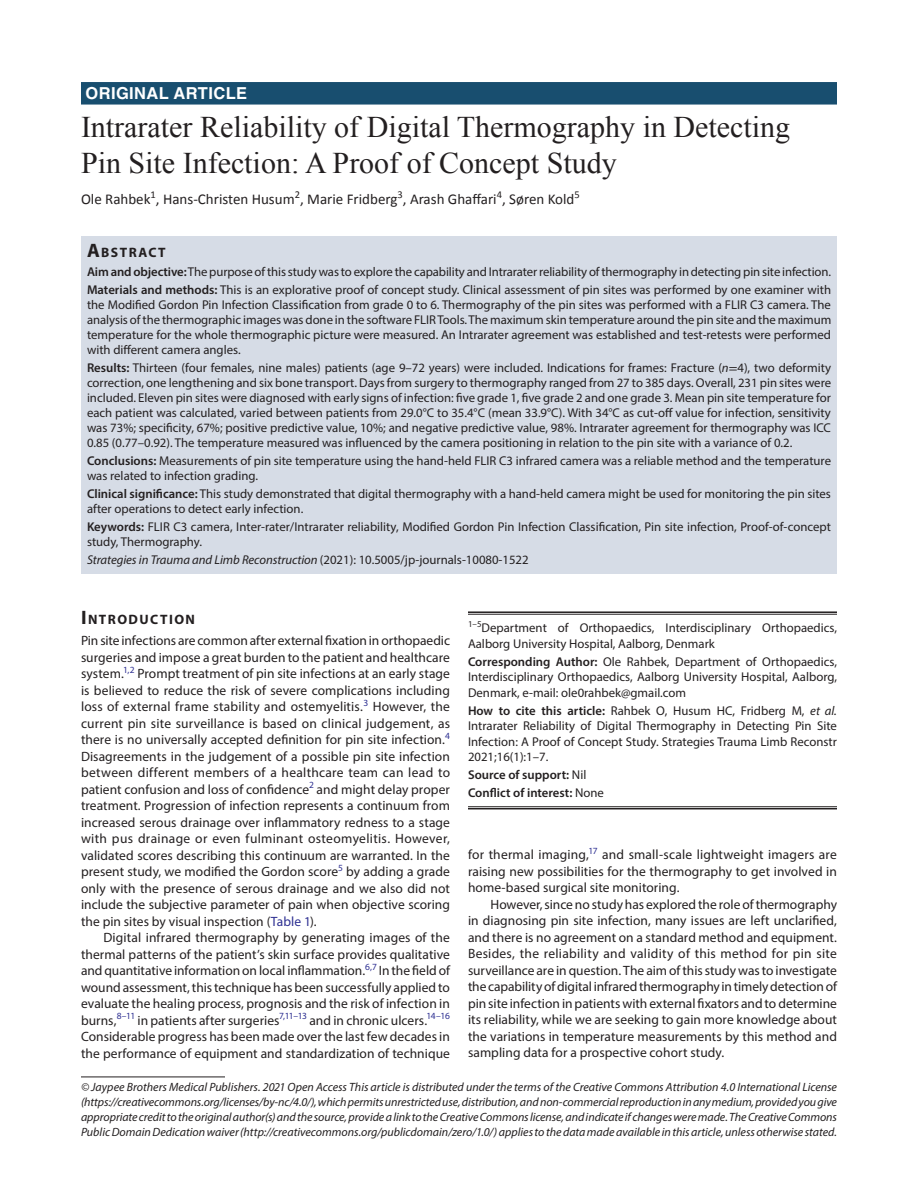
<style>
.page{position:relative;width:918px;height:1188px;background:#fff}
.page>*{position:absolute;margin:0;border:0;box-sizing:border-box;transform-origin:0 0}
.t1{font:30px/36px "Times New Roman";color:#231f20}
.STLR-ART{font:700 16.5px "Helvetica LT Std";letter-spacing:.025em;color:#fff}
.AuthorName{font:15px "Calibri";color:#231f20}
.Head-1-first{font:700 13.65px "Myriad Pro";letter-spacing:.105em;color:#231f20}
.AbstractTitle{font:700 13.65px "Myriad Pro";letter-spacing:.105em;color:#231f20}
.Para-Indent{font:13.5px/16.5px "Myriad Pro";letter-spacing:.005em;color:#231f20;text-align:justify}
.Para-NoIndent{font:13.5px/16.5px "Myriad Pro";letter-spacing:.005em;color:#231f20;text-align:justify}
.Keywords{font:12.75px/15px "Myriad Pro";color:#231f20}
.Corollary-Para{font:12.75px/15.3px "Myriad Pro";color:#231f20;text-align:justify}
.Affiliation-first{font:12.75px/15.3px "Myriad Pro";color:#231f20}
.Journal_DOI{font:italic 12.75px "Myriad Pro";letter-spacing:-.005em;color:#231f20}
.Corollary-Para-last{font:600 12.75px "Myriad Pro";color:#231f20}
.Corollary-Para-2{font:600 12.75px "Myriad Pro";color:#231f20}
.FootNote{font:italic 12px/15px "Myriad Pro";color:#231f20;text-align:justify}
.s1{font-size:19.5px}
.s2{font-weight:600}
.s3{font-style:italic}
.s4{font-family:"STIX General"}
.s5{font-style:normal}
.s6{color:#2e3092}
.s7{font-weight:400}
</style>
<div class="page">
<div style="left:81px;top:82px;width:756px;height:23px;background:#184e6f"></div>
<div style="left:81px;top:236px;width:756px;height:26px;background:#d6dce6"></div>
<div style="left:81px;top:261px;width:756px;height:24px;background:#d6dce6"></div>
<div style="left:81px;top:279px;width:756px;height:84px;background:#d6dce6"></div>
<div style="left:81px;top:357px;width:756px;height:99px;background:#d6dce6"></div>
<div style="left:81px;top:450px;width:756px;height:39px;background:#d6dce6"></div>
<div style="left:81px;top:483px;width:756px;height:39px;background:#d6dce6"></div>
<div style="left:81px;top:516px;width:756px;height:39px;background:#d6dce6"></div>
<div style="left:81px;top:549px;width:756px;height:24px;background:#d6dce6"></div>
<hr style="left:81px;top:1077px;width:144px;height:1px;background:#231f20">
<hr style="left:468px;top:611px;width:369px;height:2px;background:#231f20">
<hr style="left:468px;top:614px;width:369px;height:1px;background:#231f20">
<hr style="left:468px;top:806px;width:369px;height:1px;background:#231f20">
<hr style="left:468px;top:808px;width:369px;height:1px;background:#231f20">
<p class="STLR-ART" style="left:86px;top:83px;width:163px">ORIGINAL ARTICLE</p>
<p class="t1" style="left:81px;top:108px;width:711px">Intrarater Reliability of Digital Thermography in Detecting<br>Pin Site Infection: A Proof of Concept Study</p>
<p class="AuthorName" style="left:81px;top:190px;width:500px">Ole Rahbek<sup>1</sup>, Hans-Christen Husum<sup>2</sup>, Marie Fridberg<sup>3</sup>, Arash Ghaffari<sup>4</sup>, Søren Kold<sup>5</sup></p>
<p class="AbstractTitle" style="left:87px;top:243px;width:80px"><span class="s1">A</span>BSTRACT</p>
<p class="Keywords" style="left:87px;top:264px;width:746px"><span class="s2">Aim and objective:</span> The purpose of this study was to explore the capability and Intrarater reliability of thermography in detecting pin site infection.</p>
<p class="Keywords" style="left:87px;top:282px;width:746px;text-align:justify"><span class="s2">Materials and methods:</span> This is an explorative proof of concept study. Clinical assessment of pin sites was performed by one examiner with the Modified Gordon Pin Infection Classification from grade 0 to 6. Thermography of the pin sites was performed with a FLIR C3 camera. The analysis of the thermographic images was done in the software FLIR Tools. The maximum skin temperature around the pin site and the maximum temperature for the whole thermographic picture were measured. An Intrarater agreement was established and test-retests were performed with different camera angles.</p>
<p class="Keywords" style="left:87px;top:360px;width:746px;text-align:justify"><span class="s2">Results:</span> Thirteen (four females, nine males) patients (age 9–72 years) were included. Indications for frames: Fracture (<span class="s3">n</span><span class="s4">=</span>4), two deformity correction, one lengthening and six bone transport. Days from surgery to thermography ranged from 27 to 385 days. Overall, 231 pin sites were included. Eleven pin sites were diagnosed with early signs of infection: five grade 1, five grade 2 and one grade 3. Mean pin site temperature for each patient was calculated, varied between patients from 29.0°C to 35.4°C (mean 33.9°C). With 34°C as cut-off value for infection, sensitivity was 73%; specificity, 67%; positive predictive value, 10%; and negative predictive value, 98%. Intrarater agreement for thermography was ICC 0.85 (0.77–0.92). The temperature measured was influenced by the camera positioning in relation to the pin site with a variance of 0.2.</p>
<p class="Keywords" style="left:87px;top:453px;width:746px"><span class="s2">Conclusions:</span> Measurements of pin site temperature using the hand-held FLIR C3 infrared camera was a reliable method and the temperature was related to infection grading.</p>
<p class="Keywords" style="left:87px;top:486px;width:746px"><span class="s2">Clinical significance:</span> This study demonstrated that digital thermography with a hand-held camera might be used for monitoring the pin sites after operations to detect early infection.</p>
<p class="Keywords" style="left:87px;top:519px;width:745px"><span class="s2">Keywords:</span> FLIR C3 camera, Inter-rater/Intrarater reliability, Modified Gordon Pin Infection Classification, Pin site infection, Proof-of-concept study, Thermography.</p>
<p class="Journal_DOI" style="left:87px;top:552px;width:443px">Strategies in Trauma and Limb Reconstruction <span class="s5">(2021): 10.5005/jp-journals-10080-1522</span></p>
<p class="Head-1-first" style="left:81px;top:611px;width:116px"><span class="s1">I</span>NTRODUCTION</p>
<p class="Para-NoIndent" style="left:81px;top:632px;width:371px">Pin site infections are common after external fixation in orthopaedic surgeries and impose a great burden to the patient and healthcare system.<sup>1,2</sup> Prompt treatment of pin site infections at an early stage is believed to reduce the risk of severe complications including loss of external frame stability and ostemyelitis.<sup>3</sup> However, the current pin site surveillance is based on clinical judgement, as there is no universally accepted definition for pin site infection.<sup>4<br></sup>Disagreements in the judgement of a possible pin site infection between different members of a healthcare team can lead to patient confusion and loss of confidence<sup>2</sup> and might delay proper treatment. Progression of infection represents a continuum from increased serous drainage over inflammatory redness to a stage with pus drainage or even fulminant osteomyelitis. However, validated scores describing this continuum are warranted. In the present study, we modified the Gordon score<sup>5</sup> by adding a grade only with the presence of serous drainage and we also did not include the subjective parameter of pain when objective scoring the pin sites by visual inspection (<span class="s6">Table 1</span>).</p>
<p class="Para-Indent" style="left:81px;top:929px;width:371px;text-indent:22px">Digital infrared thermography by generating images of the thermal patterns of the patient’s skin surface provides qualitative and quantitative information on local inflammation.<sup>6,7</sup> In the field of wound assessment, this technique has been successfully applied to evaluate the healing process, prognosis and the risk of infection in burns,<sup>8–11</sup> in patients after surgeries<sup>7,11–13</sup> and in chronic ulcers.<sup>14–16<br></sup>Considerable progress has been made over the last few decades in the performance of equipment and standardization of technique</p>
<p class="FootNote" style="left:81px;top:1079px;width:758px">© Jaypee Brothers Medical Publishers. 2021 Open Access This article is distributed under the terms of the Creative Commons Attribution 4.0 International License (https://creativecommons.org/licenses/by-nc/4.0/), which permits unrestricted use, distribution, and non-commercial reproduction in any medium, provided you give appropriate credit to the original author(s) and the source, provide a link to the Creative Commons license, and indicate if changes were made. The Creative Commons Public Domain Dedication waiver (http://creativecommons.org/publicdomain/zero/1.0/) applies to the data made available in this article, unless otherwise stated.</p>
<p class="Affiliation-first" style="left:468px;top:620px;width:371px"><sup>1–5</sup>Department of Orthopaedics, Interdisciplinary Orthopaedics,<br>Aalborg University Hospital, Aalborg, Denmark</p>
<p class="Corollary-Para" style="left:468px;top:654px;width:371px"><span class="s2">Corresponding Author:</span> Ole Rahbek, Department of Orthopaedics, Interdisciplinary Orthopaedics, Aalborg University Hospital, Aalborg, Denmark, e-mail: ole0rahbek@gmail.com</p>
<p class="Corollary-Para" style="left:468px;top:703px;width:371px"><span class="s2">How to cite this article:</span> Rahbek O, Husum HC, Fridberg M, <span class="s3">et al.<br></span>Intrarater Reliability of Digital Thermography in Detecting Pin Site Infection: A Proof of Concept Study. Strategies Trauma Limb Reconstr 2021;16(1):1–7.</p>
<p class="Corollary-Para-2" style="left:468px;top:767px;width:120px">Source of support: <span class="s7">Nil</span></p>
<p class="Corollary-Para-last" style="left:468px;top:785px;width:137px">Conflict of interest: <span class="s7">None</span></p>
<p class="Para-Indent" style="left:468px;top:846px;width:370px">for thermal imaging,<sup>17</sup> and small-scale lightweight imagers are raising new possibilities for the thermography to get involved in home-based surgical site monitoring.</p>
<p class="Para-Indent" style="left:468px;top:896px;width:371px;text-indent:22px">However, since no study has explored the role of thermography in diagnosing pin site infection, many issues are left unclarified, and there is no agreement on a standard method and equipment.<br>Besides, the reliability and validity of this method for pin site surveillance are in question. The aim of this study was to investigate the capability of digital infrared thermography in timely detection of pin site infection in patients with external fixators and to determine its reliability, while we are seeking to gain more knowledge about the variations in temperature measurements by this method and sampling data for a prospective cohort study.</p>
</div>
